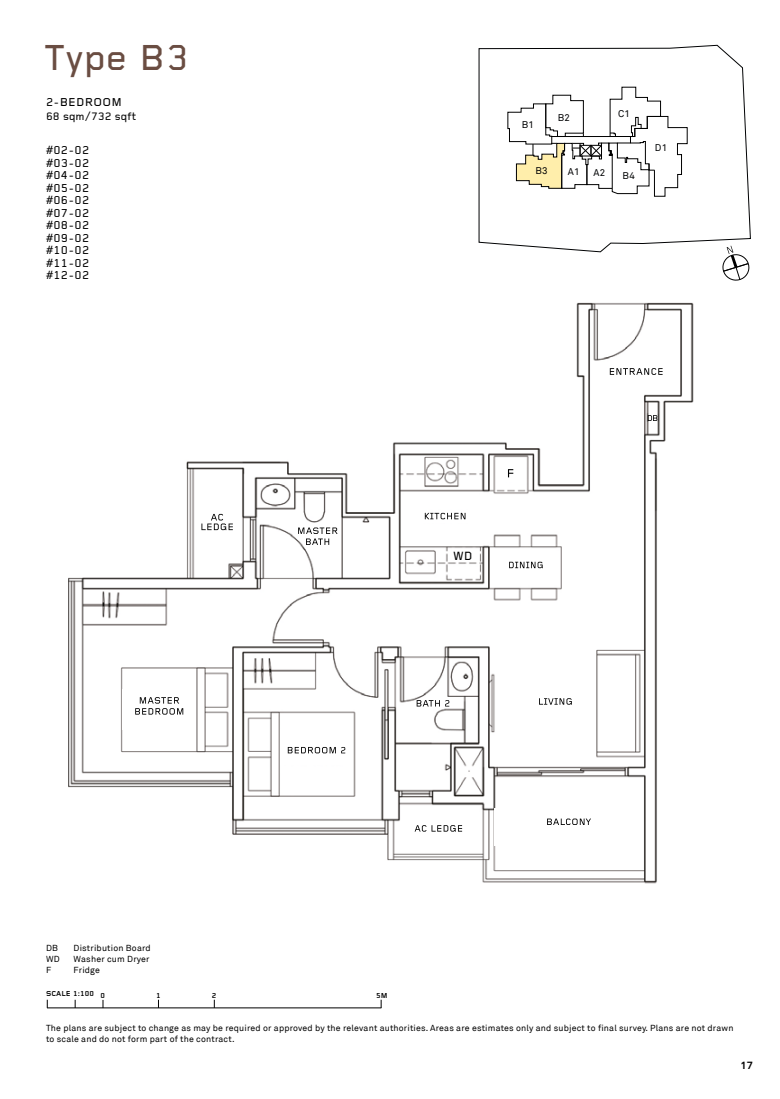
<style>
.page{position:relative;width:780px;height:1099px;background:#fff}
.page>*{position:absolute;margin:0;border:0;box-sizing:border-box;transform-origin:0 0}
.t1{font:500 37.5px "Foundry Gridnik";letter-spacing:.01em;color:#6a4d42}
.t2{font:500 12.38px "Foundry Gridnik";color:#000}
.t3{font:500 11.88px/12.5px "Foundry Gridnik";letter-spacing:.02em;color:#000;text-align:justify}
.t4{font:500 11.25px "Foundry Gridnik";color:#000}
.t5{font:700 10.62px "Akkurat";color:#000}
.t6{font:9.75px "Akkurat";letter-spacing:.03em;color:#010203}
.t7{font:8.75px/11.2px "Akkurat";letter-spacing:.02em;color:#000}
.t8{font:700 7.5px "Foundry Gridnik";letter-spacing:.01em;color:#000}
</style>
<div class="page">
<img style="left:68px;top:302px;width:626px;height:582px">
<svg style="left:478px;top:45px;width:272px;height:207px"></svg>
<svg style="left:722px;top:246px;width:27px;height:35px"></svg>
<svg style="left:507px;top:87px;width:180px;height:110px"></svg>
<div style="left:580px;top:145px;width:11px;height:11px;border:1px solid #000"></div>
<div style="left:590px;top:145px;width:11px;height:11px;border:1px solid #000"></div>
<svg style="left:647px;top:415px;width:10px;height:6px"></svg>
<div style="left:491px;top:555px;width:65px;height:23px;background:#fff"></div>
<svg style="left:509px;top:561px;width:34px;height:7px"></svg>
<div style="left:280px;top:729px;width:70px;height:36px;background:#fff"></div>
<svg style="left:288px;top:747px;width:57px;height:6px"></svg>
<div style="left:494px;top:808px;width:148px;height:37px;background:#fff"></div>
<svg style="left:547px;top:818px;width:44px;height:7px"></svg>
<div style="left:534px;top:689px;width:44px;height:22px;background:#fff"></div>
<svg style="left:539px;top:698px;width:33px;height:6px"></svg>
<div style="left:408px;top:817px;width:63px;height:20px;background:#fff"></div>
<svg style="left:415px;top:825px;width:47px;height:6px"></svg>
<svg style="left:421px;top:510px;width:48px;height:13px"></svg>
<svg style="left:425px;top:513px;width:40px;height:6px"></svg>
<div style="left:505px;top:467px;width:12px;height:14px;background:#fff"></div>
<svg style="left:508px;top:469px;width:5px;height:8px"></svg>
<div style="left:122px;top:689px;width:70px;height:40px;background:#fff"></div>
<svg style="left:135px;top:697px;width:48px;height:17px"></svg>
<div style="left:197px;top:522px;width:37px;height:31px;background:#fff"></div>
<svg style="left:201px;top:514px;width:32px;height:16px"></svg>
<svg style="left:298px;top:527px;width:39px;height:18px"></svg>
<svg style="left:416px;top:700px;width:33px;height:6px"></svg>
<svg style="left:609px;top:368px;width:53px;height:7px"></svg>
<hr style="left:47px;top:1007px;width:334px;height:1px;background:#000">
<h1 class="t1" style="left:44px;top:38px;width:146px">Type B3</h1>
<h3 class="t3" style="left:46px;top:97px;width:77px">2-BEDROOM</h3>
<p class="t4" style="left:46px;top:110px;width:91px">68 sqm/732 sqft</p>
<h3 class="t3" style="left:46px;top:145px;width:45px">#02-02 #03-02 #04-02 #05-02 #06-02 #07-02 #08-02 #09-02 #10-02 #11-02 #12-02</h3>
<p class="t6" style="left:521px;top:119px;width:14px">B1</p>
<p class="t6" style="left:557px;top:112px;width:14px">B2</p>
<p class="t6" style="left:535px;top:165px;width:14px">B3</p>
<p class="t6" style="left:567px;top:166px;width:13px">A1</p>
<p class="t6" style="left:618px;top:107px;width:13px">C1</p>
<p class="t6" style="left:593px;top:167px;width:13px">A2</p>
<p class="t6" style="left:622px;top:169px;width:14px">B4</p>
<p class="t6" style="left:654px;top:142px;width:14px">D1</p>
<h2 class="t2" style="left:453px;top:549px;width:21px">WD</h2>
<p class="t7" style="left:46px;top:942px;width:13px">DB</p>
<p class="t7" style="left:74px;top:942px;width:79px">Distribution Board</p>
<p class="t7" style="left:46px;top:953px;width:15px">WD</p>
<p class="t7" style="left:74px;top:953px;width:77px">Washer cum Dryer</p>
<p class="t7" style="left:46px;top:964px;width:7px">F</p>
<p class="t7" style="left:74px;top:964px;width:28px">Fridge</p>
<p class="t8" style="left:46px;top:989px;width:60px">SCALE 1:100 0</p>
<p class="t8" style="left:156px;top:991px;width:6px">1</p>
<p class="t8" style="left:212px;top:991px;width:6px">2</p>
<p class="t8" style="left:376px;top:991px;width:13px">5M</p>
<p class="t7" style="left:46px;top:1022px;width:688px">The plans are subject to change as may be required or approved by the relevant authorities. Areas are estimates only and subject to final survey. Plans are not drawn to scale and do not form part of the contract.</p>
<p class="t5" style="left:740px;top:1058px;width:14px">17</p>
</div>
